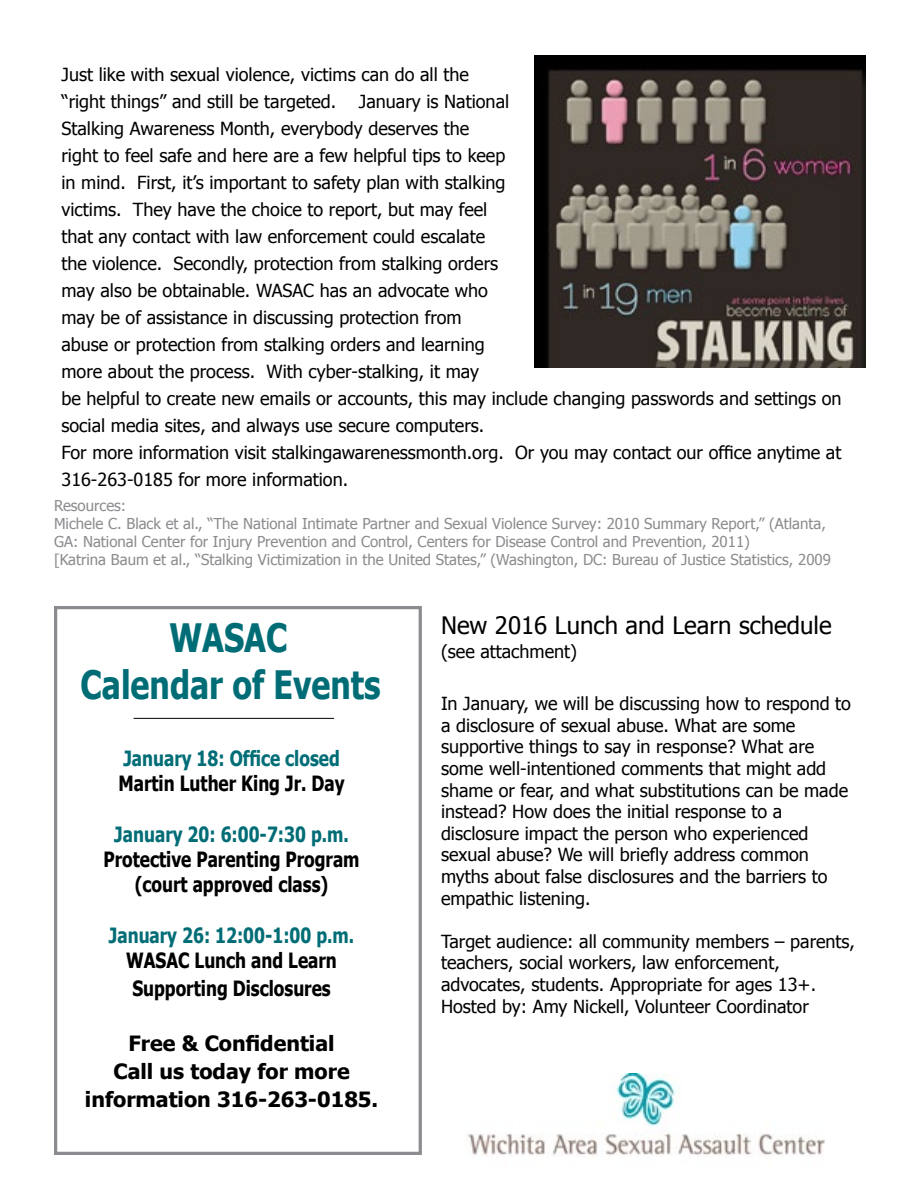
<style>
.page{position:relative;width:918px;height:1188px;background:#fff}
.page>*{position:absolute;margin:0;border:0;box-sizing:border-box;transform-origin:0 0}
.t1{font:700 39.15px/47px "Tahoma";color:#006d76;text-align:center;scale:.82 1}
.t2{font:24px "Tahoma";color:#000}
.t3{font:700 21px/25.2px "Tahoma";color:#000;text-align:center;scale:.82 1}
.t4{font:700 21px "Tahoma";color:#006d76;scale:.82 1}
.t5{font:700 21px/27.9px "Tahoma";color:#000;text-align:center}
.t6{font:18px/27px "Tahoma";color:#000}
.t7{font:15px/18px "Tahoma";color:#8b8c8f}
</style>
<div class="page">
<div style="left:54px;top:606px;width:368px;height:549px;border:3px solid #8b8c8f"></div>
<hr style="left:134px;top:718px;width:200px;height:1px;background:#000">
<img style="left:467px;top:1074px;width:358px;height:83px">
<img style="left:535px;top:56px;width:331px;height:312px">
<p class="t6" style="left:62px;top:62px;width:409px">Just like with sexual violence, victims can do all the “right things” and still be targeted.</p>
<p class="t6" style="left:62px;top:89px;width:782px;text-indent:297px">January is National<br>Stalking Awareness Month, everybody deserves the<br>right to feel safe and here are a few helpful tips to keep<br>in mind. First, it’s important to safety plan with stalking<br>victims. They have the choice to report, but may feel<br>that any contact with law enforcement could escalate<br>the violence. Secondly, protection from stalking orders<br>may also be obtainable. WASAC has an advocate who<br>may be of assistance in discussing protection from<br>abuse or protection from stalking orders and learning<br>more about the process. With cyber-stalking, it may<br>be helpful to create new emails or accounts, this may include changing passwords and settings on social media sites, and always use secure computers.<br>For more information visit stalkingawarenessmonth.org. Or you may contact our office anytime at 316-263-0185 for more information.</p>
<p class="t7" style="left:54px;top:497px;width:778px">Resources:<br>Michele C. Black et al., “The National Intimate Partner and Sexual Violence Survey: 2010 Summary Report,” (Atlanta, GA: National Center for Injury Prevention and Control, Centers for Disease Control and Prevention, 2011)<br>[Katrina Baum et al., “Stalking Victimization in the United States,” (Washington, DC: Bureau of Justice Statistics, 2009</p>
<h1 class="t1" style="left:81px;top:616px;width:367px">WASAC<br>Calendar of Events</h1>
<p class="t4" style="left:123px;top:744px;width:265px">January 18: Office closed</p>
<p class="t3" style="left:119px;top:772px;width:277px">Martin Luther King Jr. Day</p>
<p class="t4" style="left:114px;top:819px;width:287px">January 20: 6:00-7:30 p.m.</p>
<p class="t3" style="left:104px;top:848px;width:314px">Protective Parenting Program (court approved class)</p>
<p class="t4" style="left:109px;top:920px;width:301px">January 26: 12:00-1:00 p.m.</p>
<p class="t3" style="left:126px;top:947px;width:258px;line-height:27.9px;text-align:left">WASAC Lunch and Learn<br>Supporting Disclosures</p>
<p class="t5" style="left:85px;top:1031px;width:295px">Free &amp; Confidential<br>Call us today for more information 316-263-0185.</p>
<h2 class="t2" style="left:441px;top:610px;width:392px">New 2016 Lunch and Learn schedule</h2>
<p class="t6" style="left:441px;top:639px;width:138px">(see attachment)</p>
<p class="t6" style="left:441px;top:694px;width:412px;line-height:21.6px">In January, we will be discussing how to respond to a disclosure of sexual abuse. What are some supportive things to say in response? What are some well-intentioned comments that might add shame or fear, and what substitutions can be made instead? How does the initial response to a disclosure impact the person who experienced sexual abuse? We will briefly address common myths about false disclosures and the barriers to empathic listening.</p>
<p class="t6" style="left:441px;top:931px;width:416px;line-height:21.6px">Target audience: all community members – parents, teachers, social workers, law enforcement, advocates, students. Appropriate for ages 13+.<br>Hosted by: Amy Nickell, Volunteer Coordinator</p>
</div>
